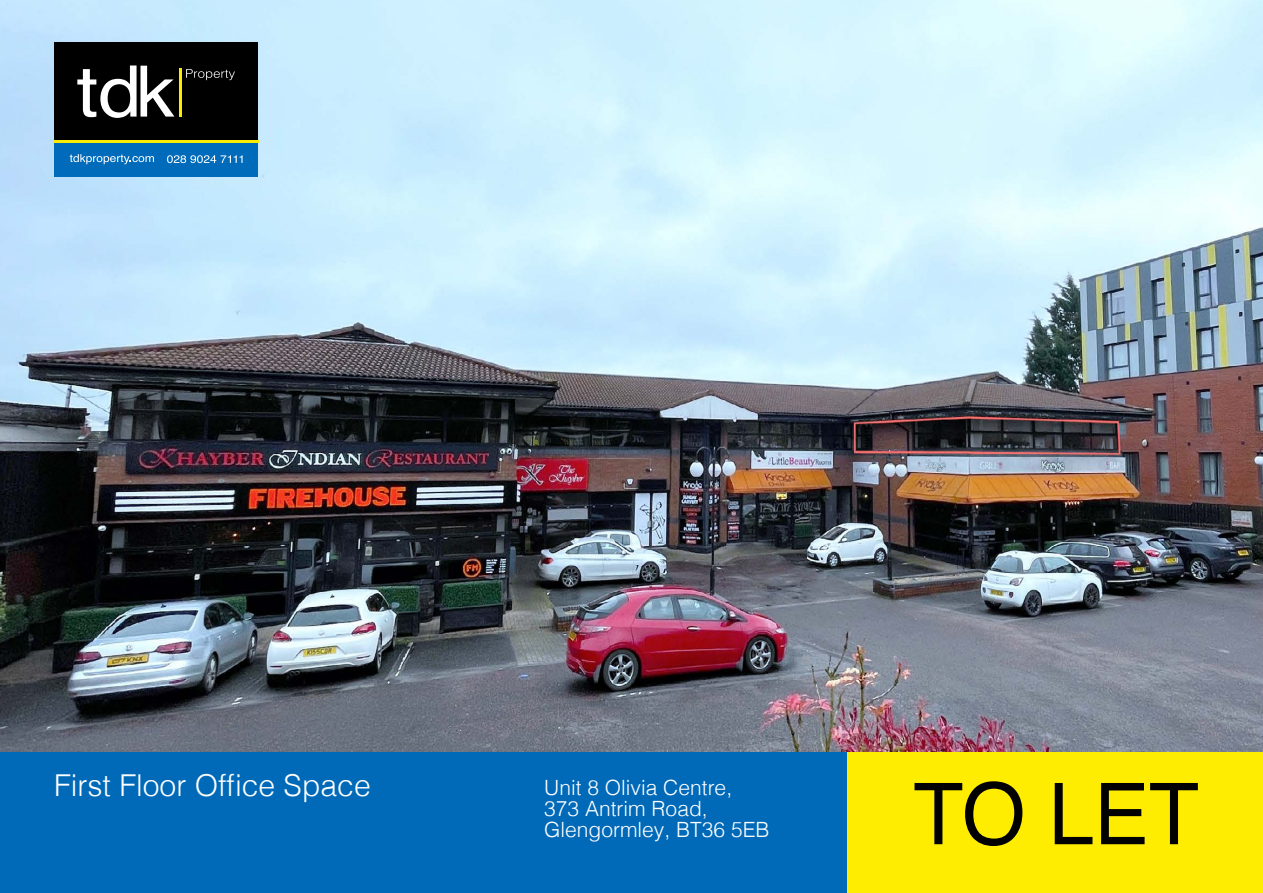
<style>
.page{position:relative;width:1263px;height:893px;background:#fff}
.page>*{position:absolute;margin:0;border:0;box-sizing:border-box;transform-origin:0 0}
.t1{font:85.35px "Helvetica";color:#000;scale:.96 1}
.t2{font:300 30.15px "Helvetica";color:#fff}
.t3{font:300 21px/21px "Helvetica";color:#fff}
</style>
<div class="page">
<img style="left:0;top:0;width:1263px;height:753px">
<div style="left:54px;top:43px;width:204px;height:98px;background:#000"></div>
<svg style="left:77px;top:65px;width:97px;height:53px"></svg>
<hr style="left:179px;top:68px;width:2px;height:49px;background:#fced00">
<svg style="left:186px;top:69px;width:49px;height:11px"></svg>
<div style="left:54px;top:142px;width:204px;height:35px;background:#006bba"></div>
<svg style="left:167px;top:155px;width:76px;height:8px"></svg>
<svg style="left:70px;top:154px;width:84px;height:10px"></svg>
<hr style="left:54px;top:140px;width:204px;height:2px;background:#fced00">
<div style="left:0;top:753px;width:1088px;height:140px;background:#006ab9"></div>
<div style="left:848px;top:753px;width:415px;height:140px;background:#feed01"></div>
<h2 class="t2" style="left:54px;top:760px;width:318px">First Floor Office Space</h2>
<p class="t3" style="left:544px;top:775px;width:227px">Unit 8 Olivia Centre,<br>373 Antrim Road,<br>Glengormley, BT36 5EB</p>
<h1 class="t1" style="left:913px;top:748px;width:299px">TO LET</h1>
</div>
